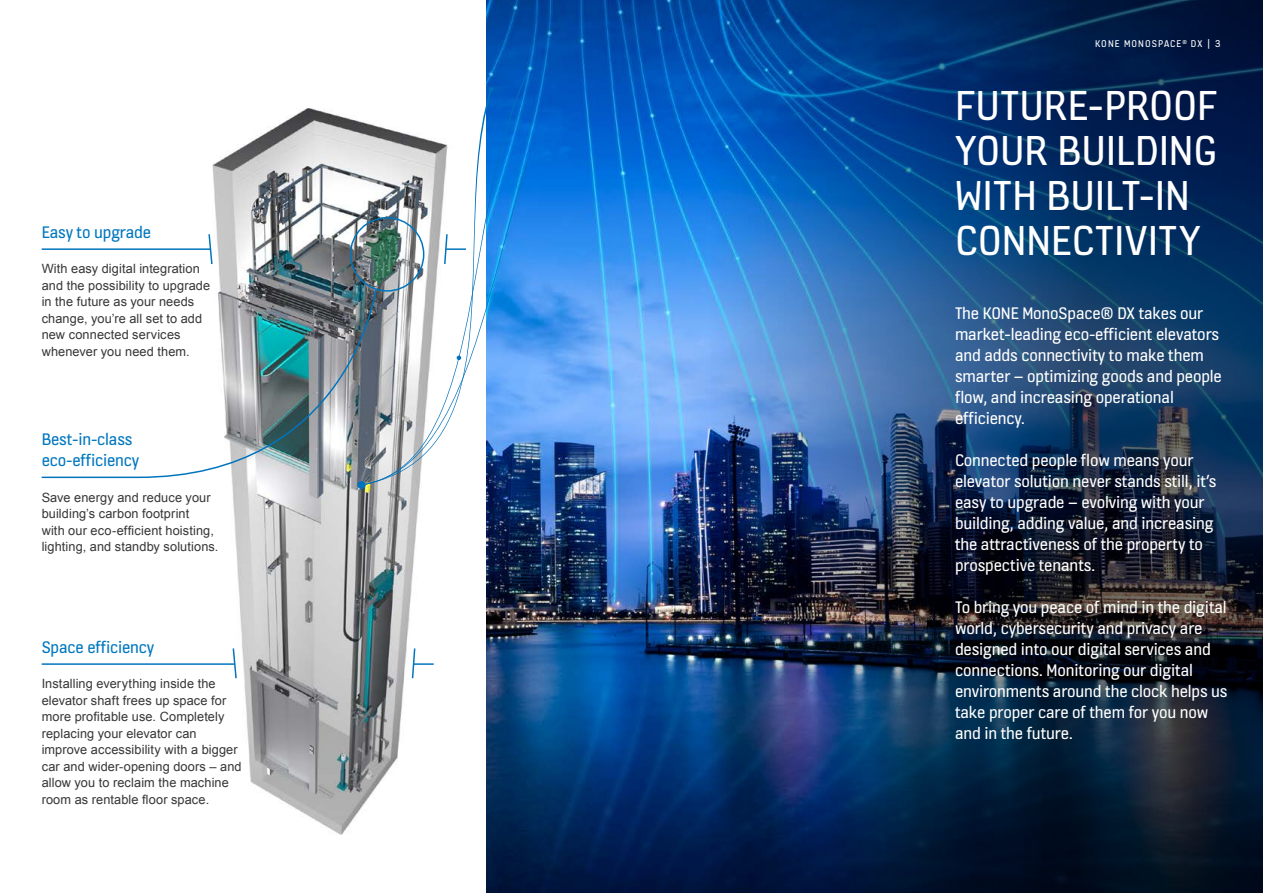
<style>
.page{position:relative;width:1263px;height:893px;background:#fff}
.page>*{position:absolute;margin:0;border:0;box-sizing:border-box;transform-origin:0 0}
.t1{font:45px/45px "KONE Information v 13";color:#fff}
.t2{font:18px/21px "KONE Information v 13";letter-spacing:-.01em;color:#fff}
.t3{font:18px/21px "KONE Information v 13";letter-spacing:-.01em;color:#0077be}
.t4{font:12.75px/16.5px "Arial";letter-spacing:.01em;color:#363636}
.t5{font:10.5px "KONE Information v 13";letter-spacing:.1em;color:#fff}
</style>
<div class="page">
<img style="left:486px;top:0;width:224px;height:893px">
<img style="left:710px;top:0;width:553px;height:893px">
<img style="left:212px;top:108px;width:208px;height:727px">
<svg style="left:361px;top:33px;width:165px;height:452px"></svg>
<div style="left:357px;top:481px;width:9px;height:8px;background:#0071bc;border-radius:50%"></div>
<svg style="left:457px;top:356px;width:4px;height:4px"></svg>
<svg style="left:489px;top:87px;width:4px;height:5px"></svg>
<hr style="left:42px;top:663px;width:193px;height:2px;background:#0075be">
<hr style="left:414px;top:663px;width:20px;height:2px;background:#0075be">
<hr style="left:446px;top:248px;width:20px;height:2px;background:#0075be">
<div style="left:350px;top:217px;width:74px;height:75px;border:2px solid #0075be;border-radius:50%"></div>
<hr style="left:42px;top:248px;width:168px;height:2px;background:#0075be">
<svg style="left:41px;top:288px;width:336px;height:191px"></svg>
<svg style="left:232px;top:647px;width:6px;height:33px"></svg>
<svg style="left:207px;top:233px;width:6px;height:33px"></svg>
<svg style="left:411px;top:647px;width:5px;height:33px"></svg>
<svg style="left:443px;top:233px;width:5px;height:33px"></svg>
<p class="t3" style="left:42px;top:221px;width:111px">Easy to upgrade</p>
<p class="t4" style="left:42px;top:261px;width:170px">With easy digital integration and the possibility to upgrade in the future as your needs change, you’re all set to add new connected services whenever you need them.</p>
<p class="t3" style="left:42px;top:428px;width:99px">Best-in-class eco-efficiency</p>
<p class="t4" style="left:42px;top:489px;width:178px">Save energy and reduce your building’s carbon footprint<br>with our eco-efficient hoisting, lighting, and standby solutions.</p>
<p class="t3" style="left:42px;top:636px;width:114px">Space efficiency</p>
<p class="t4" style="left:42px;top:676px;width:201px">Installing everything inside the elevator shaft frees up space for more profitable use. Completely replacing your elevator can improve accessibility with a bigger car and wider-opening doors – and allow you to reclaim the machine room as rentable floor space.</p>
<p class="t5" style="left:1095px;top:37px;width:127px">KONE MONOSPACE<sup>®</sup> DX | 3</p>
<h1 class="t1" style="left:955px;top:81px;width:263px">FUTURE-PROOF<br>YOUR BUILDING<br>WITH BUILT-IN<br>CONNECTIVITY</h1>
<p class="t2" style="left:955px;top:302px;width:268px">The KONE MonoSpace® DX takes our market-leading eco-efficient elevators and adds connectivity to make them smarter – optimizing goods and people flow, and increasing operational efficiency.</p>
<p class="t2" style="left:955px;top:449px;width:263px">Connected people flow means your elevator solution never stands still, it’s easy to upgrade – evolving with your building, adding value, and increasing the attractiveness of the property to prospective tenants.</p>
<p class="t2" style="left:955px;top:596px;width:274px">To bring you peace of mind in the digital world, cybersecurity and privacy are designed into our digital services and connections. Monitoring our digital environments around the clock helps us take proper care of them for you now and in the future.</p>
</div>
